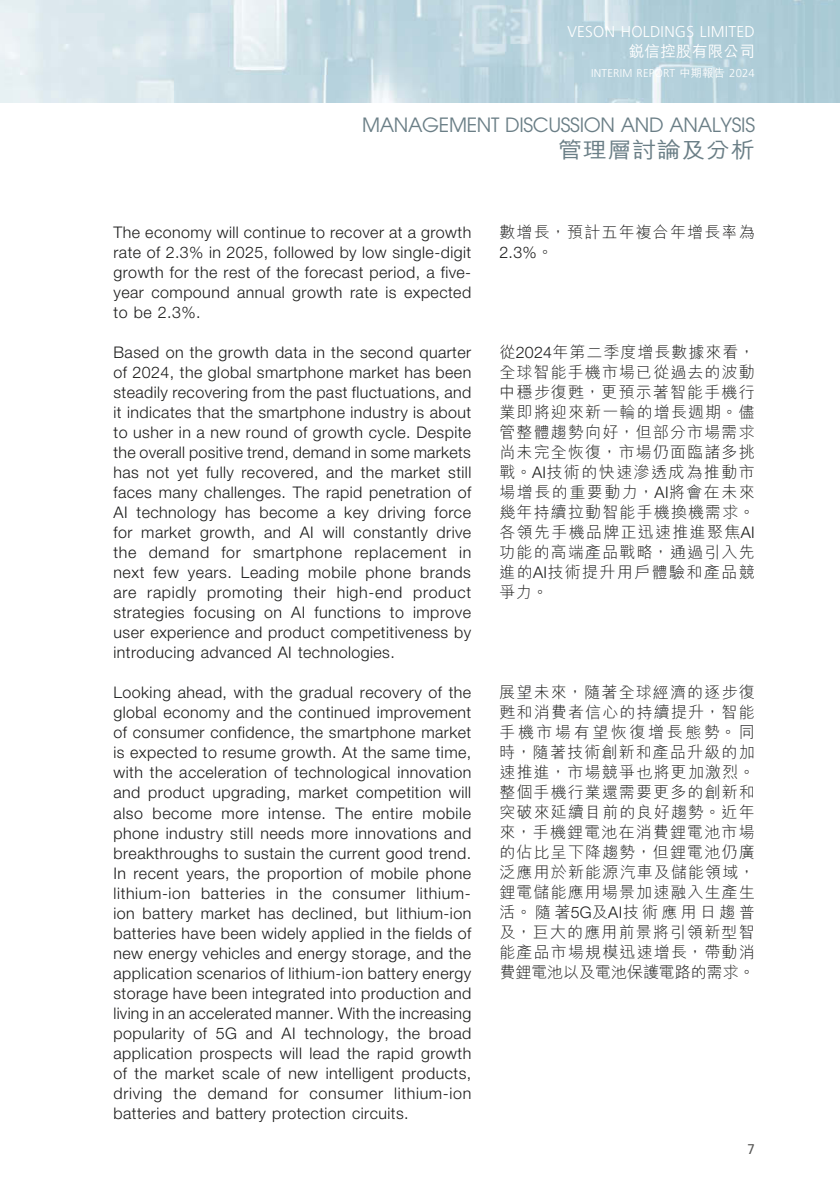
<style>
.page{position:relative;width:840px;height:1191px;background:#fff}
.page>*{position:absolute;margin:0;border:0;box-sizing:border-box;transform-origin:0 0}
.t1{font:500 22px "M Hei HK";letter-spacing:.015em;color:#6a7e86;scale:1.1 1}
.t2{font:19.6px "ITC Avant Garde Pro";letter-spacing:-.02em;color:#6a7e86}
.t3{font:300 16px/20px "Helvetica Neue LT Pro";letter-spacing:.025em;color:#1c1c1b;text-align:justify}
.t4{font:300 16px/20px "M Hei HK";letter-spacing:.07em;color:#1c1c1b;text-align:justify}
.t5{font:300 15.6px "Frutiger LT Pro";letter-spacing:.015em;color:#fff}
.t6{font:500 15.6px "M Hei HK";letter-spacing:.015em;color:#fff}
.t7{font:14px "Frutiger LT Pro";color:#575756;scale:.95 1}
.t8{font:300 11.2px "Frutiger LT Pro";letter-spacing:.015em;color:#fff}
.s1{font-family:"M Hei HK";font-weight:500}
.s2{font-family:"M Hei HK"}
.s3{font-family:"Helvetica Neue LT Pro"}
</style>
<div class="page">
<img style="left:0;top:0;width:839px;height:102px">
<p class="t5" style="left:567px;top:22px;width:189px">VESON HOLDINGS LIMITED</p>
<p class="t8" style="left:590px;top:66px;width:165px">INTERIM REPORT <span class="s1">中期報告</span> 2024</p>
<p class="t6" style="left:628px;top:40px;width:127px">銳信控股有限公司</p>
<p class="t2" style="left:362px;top:113px;width:394px">MANAGEMENT DISCUSSION AND ANALYSIS</p>
<h1 class="t1" style="left:558px;top:134px;width:180px">管理層討論及分析</h1>
<p class="t3" style="left:113px;top:222px;width:359px">The economy will continue to recover at a growth rate of 2.3% in 2025, followed by low single-digit growth for the rest of the forecast period, a five&shy;year compound annual growth rate is expected to be 2.3%.</p>
<p class="t3" style="left:113px;top:342px;width:359px">Based on the growth data in the second quarter of 2024, the global smartphone market has been steadily recovering from the past fluctuations, and it indicates that the smartphone industry is about to usher in a new round of growth cycle. Despite the overall positive trend, demand in some markets has not yet fully recovered, and the market still faces many challenges. The rapid penetration of AI technology has become a key driving force for market growth, and AI will constantly drive the demand for smartphone replacement in next few years. Leading mobile phone brands are rapidly promoting their high-end product strategies focusing on AI functions to improve user experience and product competitiveness by introducing advanced AI technologies.</p>
<p class="t3" style="left:113px;top:682px;width:359px">Looking ahead, with the gradual recovery of the global economy and the continued improvement of consumer confidence, the smartphone market is expected to resume growth. At the same time, with the acceleration of technological innovation and product upgrading, market competition will also become more intense. The entire mobile phone industry still needs more innovations and breakthroughs to sustain the current good trend.<br>In recent years, the proportion of mobile phone lithium-ion batteries in the consumer lithium&shy;ion battery market has declined, but lithium-ion batteries have been widely applied in the fields of new energy vehicles and energy storage, and the application scenarios of lithium-ion battery energy storage have been integrated into production and living in an accelerated manner. With the increasing popularity of 5G and AI technology, the broad application prospects will lead the rapid growth of the market scale of new intelligent products, driving the demand for consumer lithium-ion batteries and battery protection circuits.</p>
<p class="t4" style="left:499px;top:222px;width:257px">數增長，預計五年複合年增長率為</p>
<p class="t3" style="left:499px;top:242px;width:55px">2.3%<span class="s2">。</span></p>
<p class="t4" style="left:499px;top:342px;width:257px">從<span class="s3">2024</span>年第二季度增長數據來看，全球智能手機市場已從過去的波動中穩步復甦，更預示著智能手機行業即將迎來新一輪的增長週期。儘管整體趨勢向好，但部分市場需求尚未完全恢復，市場仍面臨諸多挑戰。<span class="s3">AI</span>技術的快速滲透成為推動市場增長的重要動力，<span class="s3">AI</span>將會在未來幾年持續拉動智能手機換機需求。各領先手機品牌正迅速推進聚焦<span class="s3">AI</span>功能的高端產品戰略，通過引入先進的<span class="s3">AI</span>技術提升用戶體驗和產品競爭力。</p>
<p class="t4" style="left:499px;top:682px;width:257px">展望未來，隨著全球經濟的逐步復甦和消費者信心的持續提升，智能手機市場有望恢復增長態勢。同時，隨著技術創新和產品升級的加速推進，市場競爭也將更加激烈。整個手機行業還需要更多的創新和突破來延續目前的良好趨勢。近年來，手機鋰電池在消費鋰電池市場的佔比呈下降趨勢，但鋰電池仍廣泛應用於新能源汽車及儲能領域，鋰電儲能應用場景加速融入生產生活。隨著<span class="s3">5G</span>及<span class="s3">AI</span>技術應用日趨普及，巨大的應用前景將引領新型智能產品市場規模迅速增長，帶動消費鋰電池以及電池保護電路的需求。</p>
<p class="t7" style="left:747px;top:1140px;width:9px">7</p>
</div>
